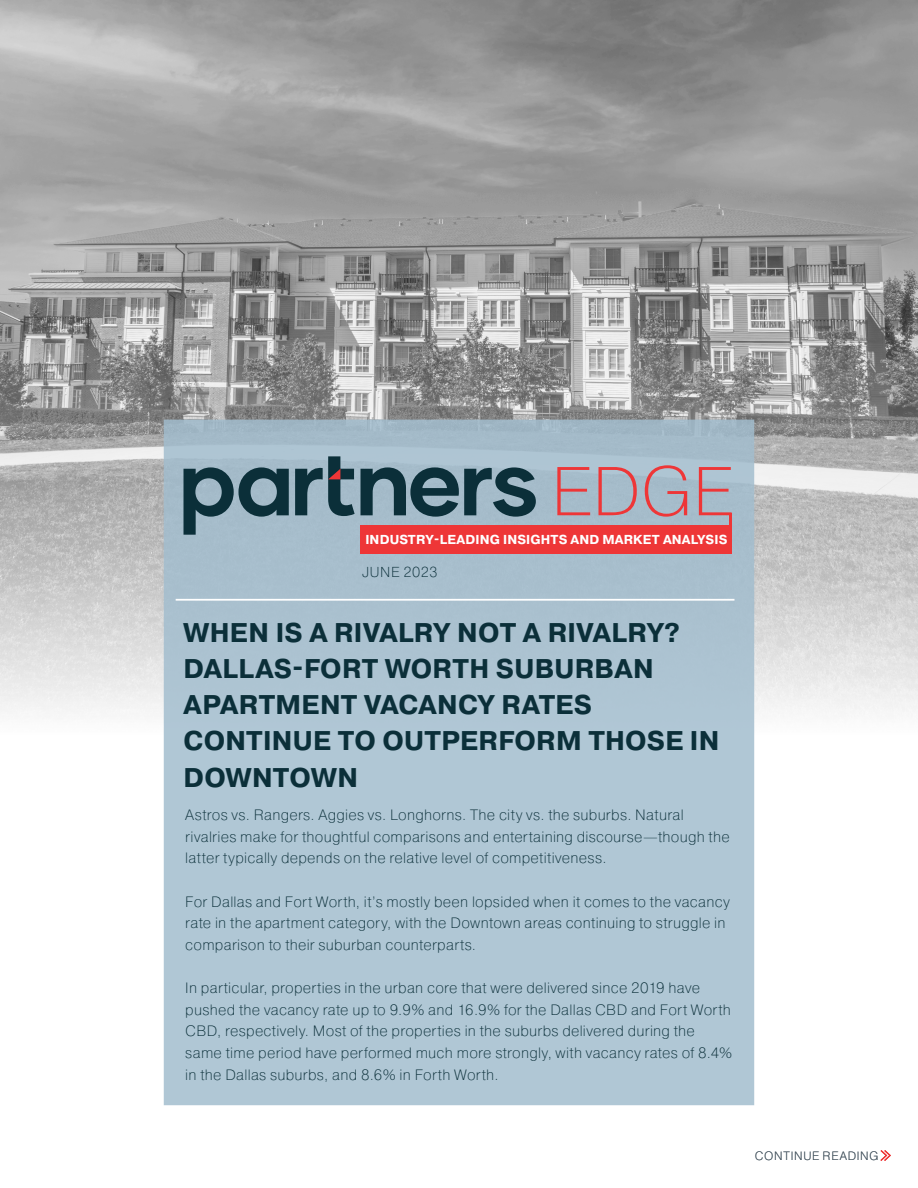
<style>
.page{position:relative;width:918px;height:1188px;background:#fff}
.page>*{position:absolute;margin:0;border:0;box-sizing:border-box;transform-origin:0 0}
.t1{font:200 68.85px "Pragmatica";color:#ee3637}
.t2{font:700 27px/36px "Pragmatica";letter-spacing:.01em;color:#0b2f39}
.t3{font:200 15px/21.6px "Pragmatica";letter-spacing:.015em;color:#0b2f39}
.t4{font:200 14.4px "Pragmatica";letter-spacing:.035em;color:#0b2f39}
.t5{font:700 12.9px "Pragmatica";letter-spacing:.01em;color:#fff}
.t6{font:200 12px "Pragmatica";letter-spacing:.06em;color:#475661}
</style>
<div class="page">
<img style="left:0;top:0;width:918px;height:734px">
<svg style="left:880px;top:1150px;width:11px;height:11px"></svg>
<svg style="left:164px;top:420px;width:590px;height:685px;background:#adc4d2"></svg>
<hr style="left:729px;top:513px;width:3px;height:18px;background:#ee3637">
<svg style="left:184px;top:467px;width:105px;height:68px;background:#5c7985"></svg>
<svg style="left:295px;top:456px;width:60px;height:60px;background:#5f7885"></svg>
<svg style="left:361px;top:467px;width:175px;height:50px;background:#516f7b"></svg>
<div style="left:361px;top:526px;width:371px;height:28px;background:#ee3637"></div>
<hr style="left:176px;top:599px;width:558px;height:2px;background:#fff">
<p class="t1" style="left:551px;top:448px;width:184px">EDGE</p>
<p class="t5" style="left:365px;top:532px;width:364px">INDUSTRY-LEADING INSIGHTS AND MARKET ANALYSIS</p>
<p class="t4" style="left:362px;top:563px;width:77px">JUNE 2023</p>
<p class="t2" style="left:184px;top:615px;width:537px">WHEN IS A RIVALRY NOT A RIVALRY?<br>DALLAS-FORT WORTH SUBURBAN<br>APARTMENT VACANCY RATES<br>CONTINUE TO OUTPERFORM THOSE IN<br>DOWNTOWN</p>
<p class="t3" style="left:185px;top:804px;width:546px">Astros vs. Rangers. Aggies vs. Longhorns. The city vs. the suburbs. Natural rivalries make for thoughtful comparisons and entertaining discourse—though the latter typically depends on the relative level of competitiveness.</p>
<p class="t3" style="left:185px;top:890px;width:546px">For Dallas and Fort Worth, it’s mostly been lopsided when it comes to the vacancy rate in the apartment category, with the Downtown areas continuing to struggle in comparison to their suburban counterparts.</p>
<p class="t3" style="left:185px;top:977px;width:548px">In particular, properties in the urban core that were delivered since 2019 have pushed the vacancy rate up to 9.9% and 16.9% for the Dallas CBD and Fort Worth CBD, respectively. Most of the properties in the suburbs delivered during the same time period have performed much more strongly, with vacancy rates of 8.4% in the Dallas suburbs, and 8.6% in Forth Worth.</p>
<p class="t6" style="left:755px;top:1148px;width:125px">CONTINUE READING</p>
</div>
